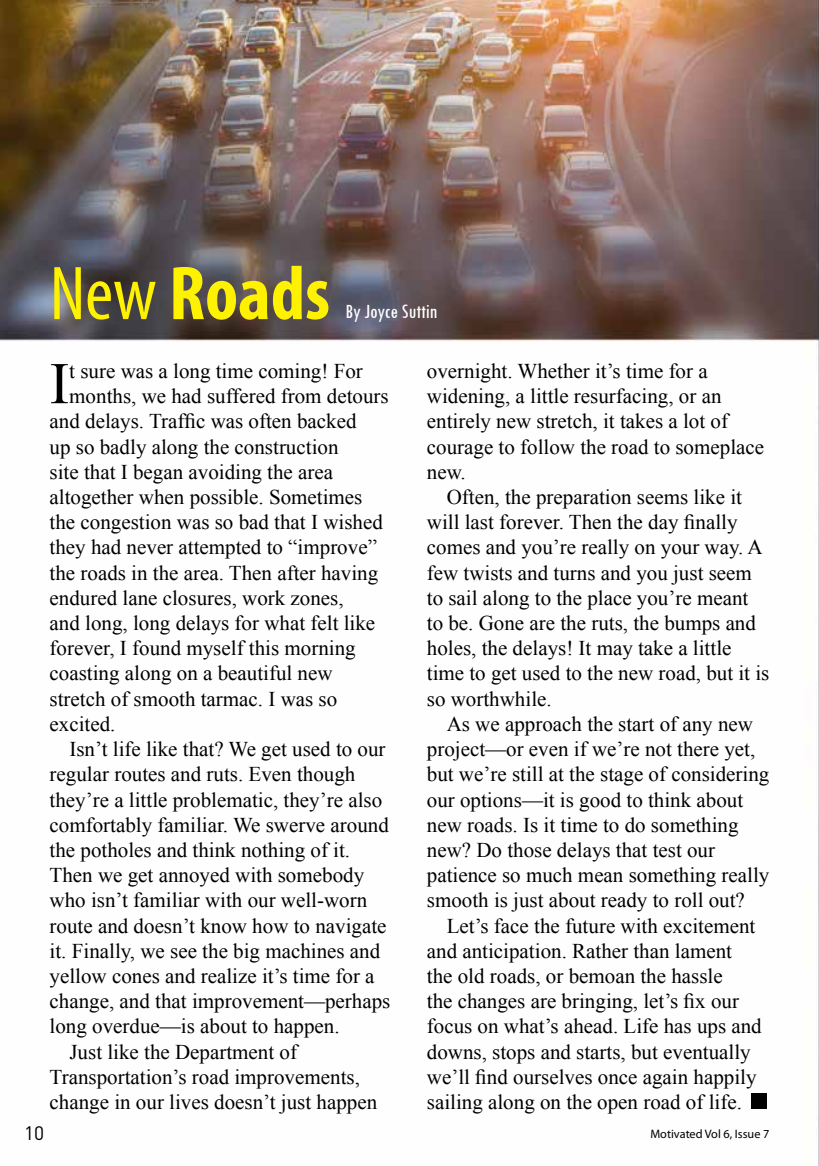
<style>
.page{position:relative;width:819px;height:1166px;background:#fff}
.page>*{position:absolute;margin:0;border:0;box-sizing:border-box;transform-origin:0 0}
.t1{font:700 condensed 77px "Myriad Pro";color:#fff200}
.t2{font:58.98px "Times New Roman";color:#000}
.t3{font:21px/25.2px "Times New Roman";color:#000}
.t4{font:condensed 21px "Tw Cen";color:#fff}
.t5{font:19.25px "DIN Pro";color:#000}
.t6{font:12.25px "Myriad Pro";color:#000}
.s1{font-weight:400}
</style>
<div class="page">
<img style="left:0;top:0;width:819px;height:1166px">
<div style="left:750px;top:1093px;width:16px;height:16px;background:#000"></div>
<h1 class="t1" style="left:50px;top:245px;width:282px"><span class="s1">New</span> Roads</h1>
<p class="t4" style="left:345px;top:299px;width:94px">By Joyce Suttin</p>
<h2 class="t2" style="left:50px;top:344px;width:21px">I</h2>
<p class="t3" style="left:69px;top:358px;width:295px">t sure was a long time coming! For</p>
<p class="t3" style="left:69px;top:383px;width:321px">months, we had suffered from detours</p>
<p class="t3" style="left:50px;top:408px;width:308px">and delays. Traffic was often backed</p>
<p class="t3" style="left:50px;top:434px;width:290px">up so badly along the construction</p>
<p class="t3" style="left:50px;top:459px;width:285px">site that I began avoiding the area</p>
<p class="t3" style="left:50px;top:484px;width:314px">altogether when possible. Sometimes</p>
<p class="t3" style="left:50px;top:509px;width:335px">the congestion was so bad that I wished</p>
<p class="t3" style="left:50px;top:534px;width:329px">they had never attempted to “improve”</p>
<p class="t3" style="left:50px;top:560px;width:330px">the roads in the area. Then after having</p>
<p class="t3" style="left:50px;top:585px;width:295px">endured lane closures, work zones,</p>
<p class="t3" style="left:50px;top:610px;width:327px">and long, long delays for what felt like</p>
<p class="t3" style="left:50px;top:635px;width:307px">forever, I found myself this morning</p>
<p class="t3" style="left:50px;top:660px;width:284px">coasting along on a beautiful new</p>
<p class="t3" style="left:50px;top:686px;width:289px">stretch of smooth tarmac. I was so</p>
<p class="t3" style="left:50px;top:711px;width:67px">excited.</p>
<p class="t3" style="left:69px;top:736px;width:317px">Isn’t life like that? We get used to our</p>
<p class="t3" style="left:50px;top:761px;width:307px">regular routes and ruts. Even though</p>
<p class="t3" style="left:50px;top:786px;width:334px">they’re a little problematic, they’re also</p>
<p class="t3" style="left:50px;top:812px;width:341px">comfortably familiar. We swerve around</p>
<p class="t3" style="left:50px;top:837px;width:302px">the potholes and think nothing of it.</p>
<p class="t3" style="left:50px;top:862px;width:316px">Then we get annoyed with somebody</p>
<p class="t3" style="left:50px;top:887px;width:319px">who isn’t familiar with our well-worn</p>
<p class="t3" style="left:50px;top:912px;width:338px">route and doesn’t know how to navigate</p>
<p class="t3" style="left:50px;top:938px;width:332px">it. Finally, we see the big machines and</p>
<p class="t3" style="left:50px;top:963px;width:326px">yellow cones and realize it’s time for a</p>
<p class="t3" style="left:50px;top:988px;width:342px">change, and that improvement—perhaps</p>
<p class="t3" style="left:50px;top:1013px;width:291px">long overdue—is about to happen.</p>
<p class="t3" style="left:69px;top:1038px;width:229px">Just like the Department of</p>
<p class="t3" style="left:50px;top:1064px;width:312px">Transportation’s road improvements,</p>
<p class="t3" style="left:50px;top:1089px;width:329px">change in our lives doesn’t just happen</p>
<p class="t3" style="left:427px;top:358px;width:339px">overnight. Whether it’s time for a widening, a little resurfacing, or an entirely new stretch, it takes a lot of courage to follow the road to someplace new.</p>
<p class="t3" style="left:427px;top:484px;width:344px;text-indent:20px">Often, the preparation seems like it will last forever. Then the day finally comes and you’re really on your way. A few twists and turns and you just seem to sail along to the place you’re meant to be. Gone are the ruts, the bumps and holes, the delays! It may take a little time to get used to the new road, but it is so worthwhile.</p>
<p class="t3" style="left:427px;top:711px;width:344px;text-indent:20px">As we approach the start of any new project—or even if we’re not there yet, but we’re still at the stage of considering our options—it is good to think about new roads. Is it time to do something new? Do those delays that test our patience so much mean something really smooth is just about ready to roll out?</p>
<p class="t3" style="left:427px;top:912px;width:336px;text-indent:20px">Let’s face the future with excitement and anticipation. Rather than lament the old roads, or bemoan the hassle<br>the changes are bringing, let’s fix our focus on what’s ahead. Life has ups and downs, stops and starts, but eventually we’ll find ourselves once again happily sailing along on the open road of life.</p>
<p class="t5" style="left:24px;top:1119px;width:22px">10</p>
<p class="t6" style="left:650px;top:1126px;width:120px">Motivated Vol 6, Issue 7</p>
</div>
